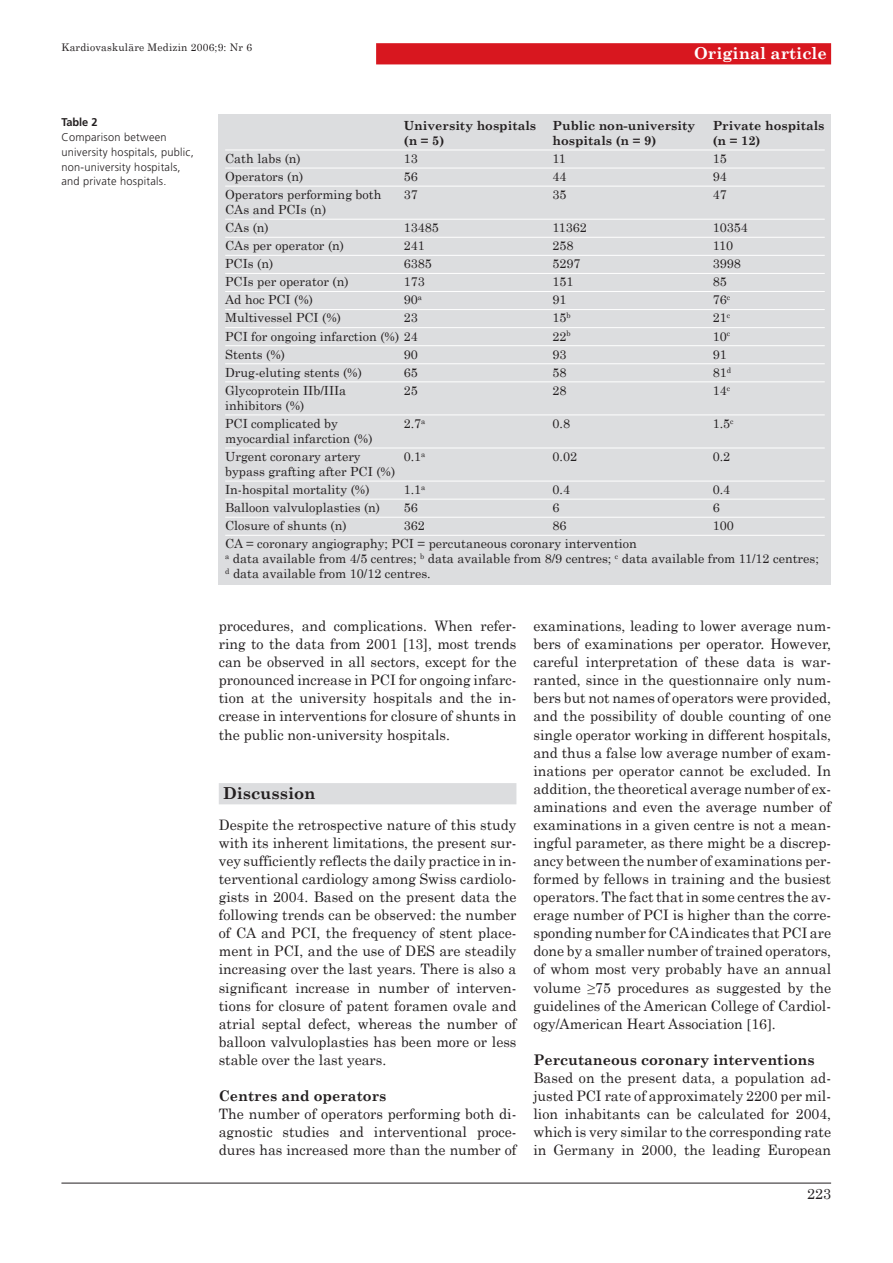
<style>
.page{position:relative;width:893px;height:1263px;background:#fff}
.page>*{position:absolute;margin:0;border:0;box-sizing:border-box;transform-origin:0 0}
.t1{font:700 16.5px "Century Schoolbook";color:#fff}
.t2{font:700 16.5px "Century Schoolbook";color:#231f20}
.t3{font:700 14.7px "Century Schoolbook";color:#231f20}
.t4{font:14.7px "Century Schoolbook";color:#231f20}
.t5{font:14.4px/18px "Century Schoolbook";color:#231f20;text-align:justify}
.t6{font:12.6px/18px "Century Schoolbook";color:#231f20}
.t7{font:700 12.6px "Century Schoolbook";color:#231f20}
.t8{font:300 11.25px/14.9px "Frutiger";letter-spacing:.02em;color:#231f20}
.t9{font:700 11.25px "Frutiger";color:#231f20}
.t10{font:10.5px "Century Schoolbook";letter-spacing:.02em;color:#231f20}
</style>
<div class="page">
<hr style="left:61px;top:1183px;width:770px;height:1px;background:#231f20">
<div style="left:376px;top:43px;width:455px;height:21px;background:#d8171f"></div>
<div style="left:219px;top:783px;width:297px;height:21px;background:#dcdddf"></div>
<div style="left:219px;top:114px;width:612px;height:470px;background:#dcdddf"></div>
<hr style="left:225px;top:150px;width:600px;height:1px;background:#fff">
<hr style="left:225px;top:168px;width:600px;height:1px;background:#fff">
<hr style="left:225px;top:186px;width:600px;height:1px;background:#fff">
<hr style="left:225px;top:219px;width:600px;height:1px;background:#fff">
<hr style="left:225px;top:237px;width:600px;height:1px;background:#fff">
<hr style="left:225px;top:255px;width:600px;height:1px;background:#fff">
<hr style="left:225px;top:273px;width:600px;height:1px;background:#fff">
<hr style="left:225px;top:291px;width:600px;height:1px;background:#fff">
<hr style="left:225px;top:309px;width:600px;height:1px;background:#fff">
<hr style="left:225px;top:327px;width:600px;height:1px;background:#fff">
<hr style="left:225px;top:345px;width:600px;height:1px;background:#fff">
<hr style="left:225px;top:363px;width:600px;height:1px;background:#fff">
<hr style="left:225px;top:381px;width:600px;height:1px;background:#fff">
<hr style="left:225px;top:414px;width:600px;height:1px;background:#fff">
<hr style="left:225px;top:448px;width:600px;height:1px;background:#fff">
<hr style="left:225px;top:481px;width:600px;height:1px;background:#fff">
<hr style="left:225px;top:499px;width:600px;height:1px;background:#fff">
<hr style="left:225px;top:517px;width:600px;height:1px;background:#fff">
<hr style="left:225px;top:535px;width:600px;height:1px;background:#fff">
<p class="t10" style="left:61px;top:41px;width:192px">Kardiovaskuläre Medizin 2006;9: Nr 6</p>
<p class="t1" style="left:694px;top:43px;width:134px">Original article</p>
<p class="t9" style="left:61px;top:117px;width:38px">Table 2</p>
<p class="t8" style="left:61px;top:130px;width:134px">Comparison between university hospitals, public, non-university hospitals, and private hospitals.</p>
<p class="t7" style="left:404px;top:117px;width:134px">University hospitals</p>
<p class="t7" style="left:553px;top:117px;width:144px">Public non-university</p>
<p class="t7" style="left:713px;top:117px;width:113px">Private hospitals</p>
<p class="t7" style="left:404px;top:132px;width:42px">(n = 5)</p>
<p class="t7" style="left:553px;top:132px;width:105px">hospitals (n = 9)</p>
<p class="t7" style="left:713px;top:132px;width:49px">(n = 12)</p>
<p class="t6" style="left:225px;top:149px;width:77px">Cath labs (n)</p>
<p class="t6" style="left:404px;top:149px;width:16px">13</p>
<p class="t6" style="left:553px;top:149px;width:15px">11</p>
<p class="t6" style="left:713px;top:149px;width:16px">15</p>
<p class="t6" style="left:225px;top:167px;width:80px">Operators (n)</p>
<p class="t6" style="left:404px;top:167px;width:16px">56</p>
<p class="t6" style="left:553px;top:167px;width:16px">44</p>
<p class="t6" style="left:713px;top:167px;width:16px">94</p>
<p class="t6" style="left:225px;top:185px;width:158px">Operators performing both</p>
<p class="t6" style="left:404px;top:185px;width:16px">37</p>
<p class="t6" style="left:553px;top:185px;width:16px">35</p>
<p class="t6" style="left:713px;top:185px;width:16px">47</p>
<p class="t6" style="left:225px;top:200px;width:103px">CAs and PCIs (n)<br>CAs (n)</p>
<p class="t6" style="left:404px;top:218px;width:37px">13485</p>
<p class="t6" style="left:553px;top:218px;width:36px">11362</p>
<p class="t6" style="left:713px;top:218px;width:37px">10354</p>
<p class="t6" style="left:225px;top:236px;width:120px">CAs per operator (n)</p>
<p class="t6" style="left:404px;top:236px;width:23px">241</p>
<p class="t6" style="left:553px;top:236px;width:23px">258</p>
<p class="t6" style="left:713px;top:236px;width:22px">110</p>
<p class="t6" style="left:225px;top:254px;width:50px">PCIs (n)</p>
<p class="t6" style="left:404px;top:254px;width:30px">6385</p>
<p class="t6" style="left:553px;top:254px;width:30px">5297</p>
<p class="t6" style="left:713px;top:254px;width:30px">3998</p>
<p class="t6" style="left:225px;top:272px;width:125px">PCIs per operator (n)</p>
<p class="t6" style="left:404px;top:272px;width:23px">173</p>
<p class="t6" style="left:553px;top:272px;width:23px">151</p>
<p class="t6" style="left:713px;top:272px;width:16px">85</p>
<p class="t6" style="left:225px;top:291px;width:89px">Ad hoc PCI (%)</p>
<p class="t6" style="left:404px;top:291px;width:20px">90<sup>a</sup></p>
<p class="t6" style="left:553px;top:291px;width:16px">91</p>
<p class="t6" style="left:713px;top:291px;width:19px">76<sup>c</sup></p>
<p class="t6" style="left:225px;top:309px;width:117px">Multivessel PCI (%)</p>
<p class="t6" style="left:404px;top:309px;width:16px">23</p>
<p class="t6" style="left:553px;top:309px;width:20px">15<sup>b</sup></p>
<p class="t6" style="left:713px;top:309px;width:19px">21<sup>c</sup></p>
<p class="t6" style="left:225px;top:327px;width:194px">PCI for ongoing infarction (%) 24</p>
<p class="t6" style="left:553px;top:327px;width:20px">22<sup>b</sup></p>
<p class="t6" style="left:713px;top:327px;width:19px">10<sup>c</sup></p>
<p class="t6" style="left:225px;top:345px;width:61px">Stents (%)</p>
<p class="t6" style="left:404px;top:345px;width:16px">90</p>
<p class="t6" style="left:553px;top:345px;width:16px">93</p>
<p class="t6" style="left:713px;top:345px;width:16px">91</p>
<p class="t6" style="left:225px;top:363px;width:138px">Drug-eluting stents (%)</p>
<p class="t6" style="left:404px;top:363px;width:16px">65</p>
<p class="t6" style="left:553px;top:363px;width:16px">58</p>
<p class="t6" style="left:713px;top:363px;width:20px">81<sup>d</sup></p>
<p class="t6" style="left:225px;top:381px;width:123px">Glycoprotein IIb/IIIa</p>
<p class="t6" style="left:404px;top:381px;width:16px">25</p>
<p class="t6" style="left:553px;top:381px;width:16px">28</p>
<p class="t6" style="left:713px;top:381px;width:19px">14<sup>c</sup></p>
<p class="t6" style="left:225px;top:396px;width:114px">inhibitors (%)<br>PCI complicated by</p>
<p class="t6" style="left:404px;top:414px;width:23px">2.7<sup>a</sup></p>
<p class="t6" style="left:553px;top:414px;width:19px">0.8</p>
<p class="t6" style="left:713px;top:414px;width:22px">1.5<sup>c</sup></p>
<p class="t6" style="left:225px;top:429px;width:149px">myocardial infarction (%)<br>Urgent coronary artery</p>
<p class="t6" style="left:225px;top:462px;width:172px">bypass grafting after PCI (%)<br>In-hospital mortality (%)</p>
<p class="t6" style="left:404px;top:447px;width:23px">0.1<sup>a</sup></p>
<p class="t6" style="left:553px;top:447px;width:26px">0.02</p>
<p class="t6" style="left:713px;top:447px;width:19px">0.2</p>
<p class="t6" style="left:404px;top:480px;width:23px">1.1<sup>a</sup></p>
<p class="t6" style="left:553px;top:480px;width:19px">0.4</p>
<p class="t6" style="left:713px;top:480px;width:19px">0.4</p>
<p class="t6" style="left:225px;top:498px;width:156px">Balloon valvuloplasties (n)</p>
<p class="t6" style="left:404px;top:498px;width:16px">56</p>
<p class="t6" style="left:553px;top:498px;width:9px">6</p>
<p class="t6" style="left:713px;top:498px;width:9px">6</p>
<p class="t6" style="left:225px;top:516px;width:123px">Closure of shunts (n)</p>
<p class="t6" style="left:404px;top:516px;width:23px">362</p>
<p class="t6" style="left:553px;top:516px;width:16px">86</p>
<p class="t6" style="left:713px;top:516px;width:23px">100</p>
<p class="t6" style="left:225px;top:536px;width:595px;line-height:15px">CA = coronary angiography; PCI = percutaneous coronary intervention<br><sup>a</sup> data available from 4/5 centres; <sup>b</sup> data available from 8/9 centres; <sup>c</sup> data available from 11/12 centres; <sup>d</sup> data available from 10/12 centres.</p>
<p class="t5" style="left:219px;top:616px;width:299px">procedures, and complications. When refer&shy;ring to the data from 2001 [13], most trends can be observed in all sectors, except for the pronounced increase in PCI for ongoing infarc&shy;tion at the university hospitals and the in&shy;crease in interventions for closure of shunts in the public non-university hospitals.</p>
<p class="t2" style="left:223px;top:783px;width:94px">Discussion</p>
<p class="t5" style="left:219px;top:815px;width:299px">Despite the retrospective nature of this study with its inherent limitations, the present sur&shy;vey sufficiently reflects the daily practice in in&shy;terventional cardiology among Swiss cardiolo&shy;gists in 2004. Based on the present data the following trends can be observed: the number of CA and PCI, the frequency of stent place&shy;ment in PCI, and the use of DES are steadily increasing over the last years. There is also a significant increase in number of interven&shy;tions for closure of patent foramen ovale and atrial septal defect, whereas the number of balloon valvuloplasties has been more or less stable over the last years.</p>
<p class="t3" style="left:219px;top:1086px;width:169px">Centres and operators</p>
<p class="t5" style="left:219px;top:1104px;width:299px">The number of operators performing both di&shy;agnostic studies and interventional proce&shy;dures has increased more than the number of</p>
<p class="t5" style="left:533px;top:616px;width:299px">examinations, leading to lower average num&shy;bers of examinations per operator. However, careful interpretation of these data is war&shy;ranted, since in the questionnaire only num&shy;bers but not names of operators were provided, and the possibility of double counting of one single operator working in different hospitals, and thus a false low average number of exam&shy;inations per operator cannot be excluded. In addition, the theoretical average number of ex&shy;aminations and even the average number of examinations in a given centre is not a mean&shy;ingful parameter, as there might be a discrep&shy;ancy between the number of examinations per&shy;formed by fellows in training and the busiest operators. The fact that in some centres the av&shy;erage number of PCI is higher than the corre&shy;sponding number for CAindicates that PCI are done by a smaller number of trained operators, of whom most very probably have an annual volume ≥75 procedures as suggested by the guidelines of the American College of Cardiol&shy;ogy/American Heart Association 16 .</p>
<p class="t3" style="left:533px;top:1050px;width:283px">Percutaneous coronary interventions</p>
<p class="t5" style="left:533px;top:1068px;width:299px">Based on the present data, a population ad&shy;justed PCI rate of approximately 2200 per mil&shy;lion inhabitants can be calculated for 2004, which is very similar to the corresponding rate in Germany in 2000, the leading European</p>
<p class="t4" style="left:807px;top:1185px;width:26px">223</p>
</div>
